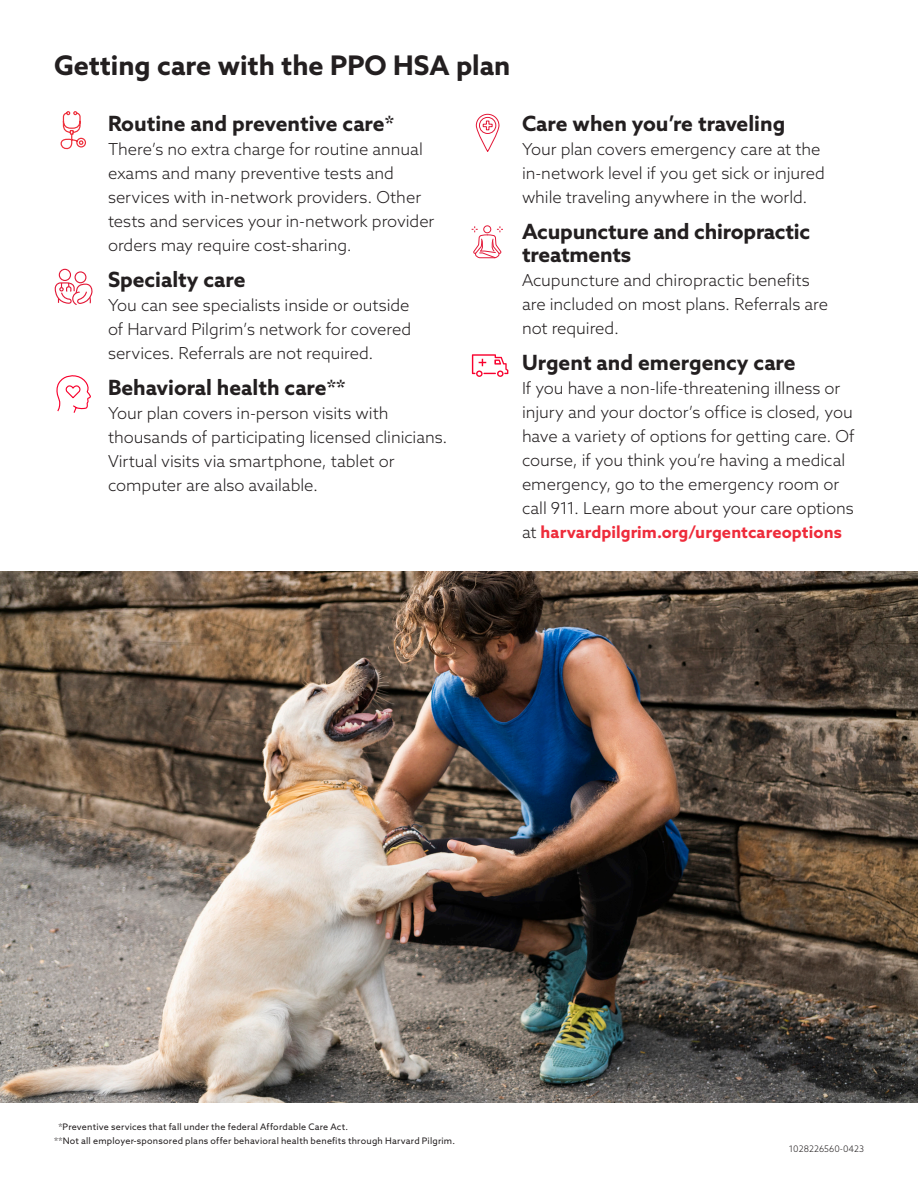
<style>
.page{position:relative;width:918px;height:1188px;background:#fff}
.page>*{position:absolute;margin:0;border:0;box-sizing:border-box;transform-origin:0 0}
.Page_Header{font:700 27px "Azo Sans";color:#231f20}
.Subheads{font:700 21px/22.5px "Azo Sans";color:#231f20}
.Body_Copy{font:300 16.5px/24px "Azo Sans";letter-spacing:-.005em;color:#231f20}
.Disclaimer_Footnotes{font:9px "Azo Sans";letter-spacing:.025em;color:#231f20}
.t1{font:300 9px "Azo Sans";color:#231f20}
.s1{font-weight:700;color:#ee2c3b}
</style>
<div class="page">
<svg style="left:60px;top:111px;width:26px;height:38px"></svg>
<div style="left:59px;top:269px;width:12px;height:12px;border:1px solid #e31837;border-radius:50%"></div>
<div style="left:75px;top:271px;width:11px;height:12px;border:1px solid #e31837;border-radius:50%"></div>
<svg style="left:55px;top:282px;width:38px;height:23px"></svg>
<svg style="left:56px;top:375px;width:35px;height:38px"></svg>
<svg style="left:479px;top:116px;width:18px;height:18px"></svg>
<div style="left:476px;top:114px;width:23px;height:38px;border:1px solid #e31837;border-radius:11px"></div>
<div style="left:483px;top:225px;width:9px;height:9px;border:1px solid #e31837;border-radius:3px"></div>
<svg style="left:472px;top:226px;width:31px;height:33px"></svg>
<svg style="left:472px;top:354px;width:36px;height:23px"></svg>
<img style="left:0;top:572px;width:918px;height:531px">
<p class="Page_Header" style="left:54px;top:48px;width:458px">Getting care with the PPO HSA plan</p>
<p class="Subheads" style="left:108px;top:112px;width:288px">Routine and preventive care*</p>
<p class="Body_Copy" style="left:108px;top:137px;width:328px">There’s no extra charge for routine annual exams and many preventive tests and services with in-network providers. Other tests and services your in-network provider orders may require cost-sharing.</p>
<p class="Subheads" style="left:108px;top:268px;width:139px">Specialty care</p>
<p class="Body_Copy" style="left:108px;top:293px;width:305px;text-align:justify">You can see specialists inside or outside of Harvard Pilgrim’s network for covered services. Referrals are not required.</p>
<p class="Subheads" style="left:108px;top:376px;width:239px">Behavioral health care**</p>
<p class="Body_Copy" style="left:108px;top:401px;width:341px">Your plan covers in-person visits with thousands of participating licensed clinicians.<br>Virtual visits via smartphone, tablet or computer are also available.</p>
<p class="Subheads" style="left:522px;top:112px;width:265px">Care when you’re traveling</p>
<p class="Body_Copy" style="left:522px;top:137px;width:304px">Your plan covers emergency care at the in-network level if you get sick or injured while traveling anywhere in the world.</p>
<p class="Subheads" style="left:522px;top:220px;width:290px">Acupuncture and chiropractic treatments</p>
<p class="Body_Copy" style="left:522px;top:268px;width:308px">Acupuncture and chiropractic benefits are included on most plans. Referrals are not required.</p>
<p class="Subheads" style="left:522px;top:351px;width:275px">Urgent and emergency care</p>
<p class="Body_Copy" style="left:522px;top:376px;width:334px">If you have a non-life-threatening illness or injury and your doctor’s office is closed, you have a variety of options for getting care. Of course, if you think you’re having a medical emergency, go to the emergency room or call 911. Learn more about your care options at <span class="s1">harvardpilgrim.org/urgentcareoptions</span></p>
<p class="Disclaimer_Footnotes" style="left:58px;top:1121px;width:291px">*Preventive services that fall under the federal Affordable Care Act.</p>
<p class="Disclaimer_Footnotes" style="left:54px;top:1135px;width:403px">**Not all employer-sponsored plans offer behavioral health benefits through Harvard Pilgrim.</p>
<p class="t1" style="left:789px;top:1143px;width:77px">1028226560-0423</p>
</div>
